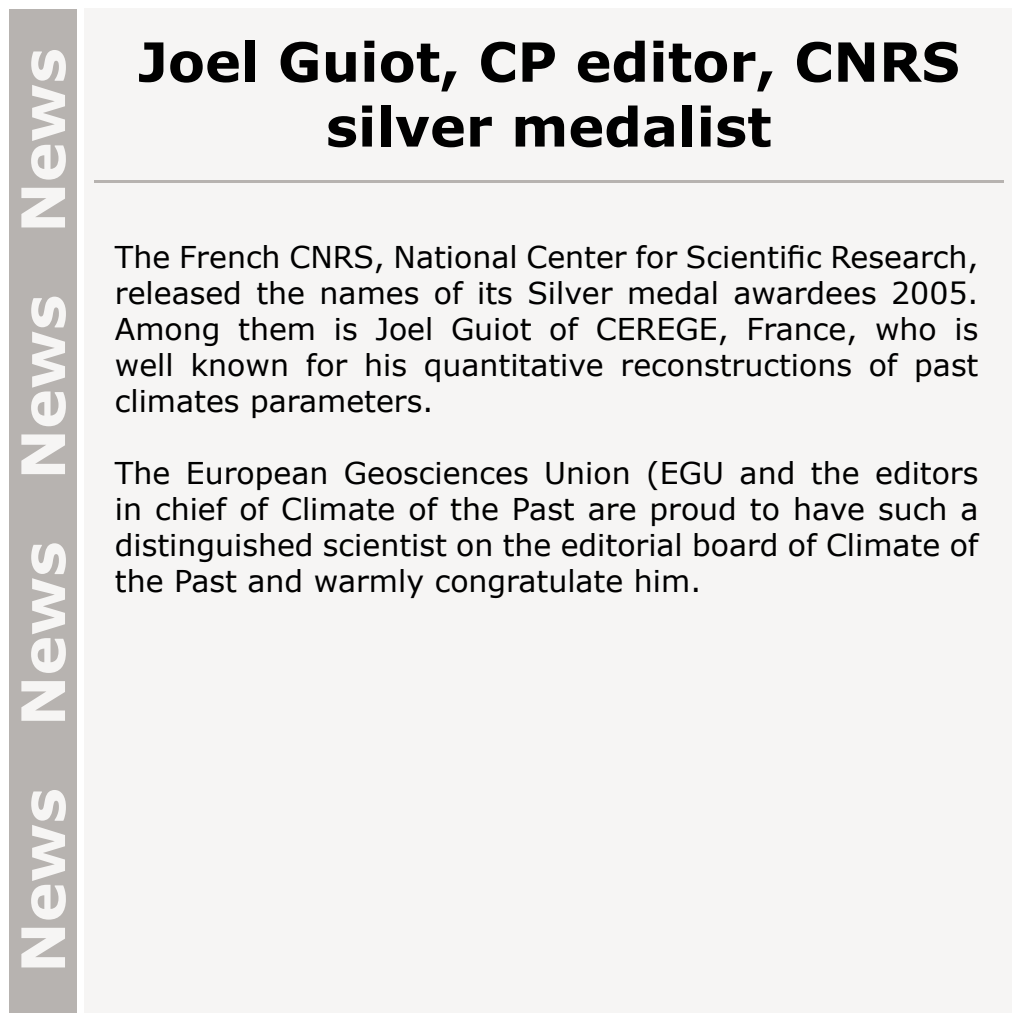
<style>
.page{position:relative;width:1021px;height:1021px;background:#fff}
.page>*{position:absolute;margin:0;border:0;box-sizing:border-box;transform-origin:0 0}
.t1{font:700 60px "Verdana";color:#f6f5f4}
.heading_1{font:700 54px/64.8px "Verdana";color:#000;text-align:center}
.t2{font:30px/36px "Verdana";color:#000;text-align:justify}
</style>
<div class="page">
<div style="left:85px;top:8px;width:926px;height:1004px;background:#f6f5f4"></div>
<div style="left:9px;top:9px;width:68px;height:1003px;background:#b7b3b0"></div>
<hr style="left:94px;top:180px;width:909px;height:3px;background:#b7b3b0">
<p class="t1" style="left:5px;top:973px;width:926px;rotate:-90deg">News News News News</p>
<p class="heading_1" style="left:138px;top:28px;width:823px">Joel Guiot, CP editor, CNRS silver medalist</p>
<p class="t2" style="left:115px;top:238px;width:865px">The French CNRS, National Center for Scientific Research, released the names of its Silver medal awardees 2005.<br>Among them is Joel Guiot of CEREGE, France, who is well known for his quantitative reconstructions of past climates parameters.</p>
<p class="t2" style="left:115px;top:454px;width:865px">The European Geosciences Union (EGU and the editors in chief of Climate of the Past are proud to have such a distinguished scientist on the editorial board of Climate of the Past and warmly congratulate him.</p>
</div>
